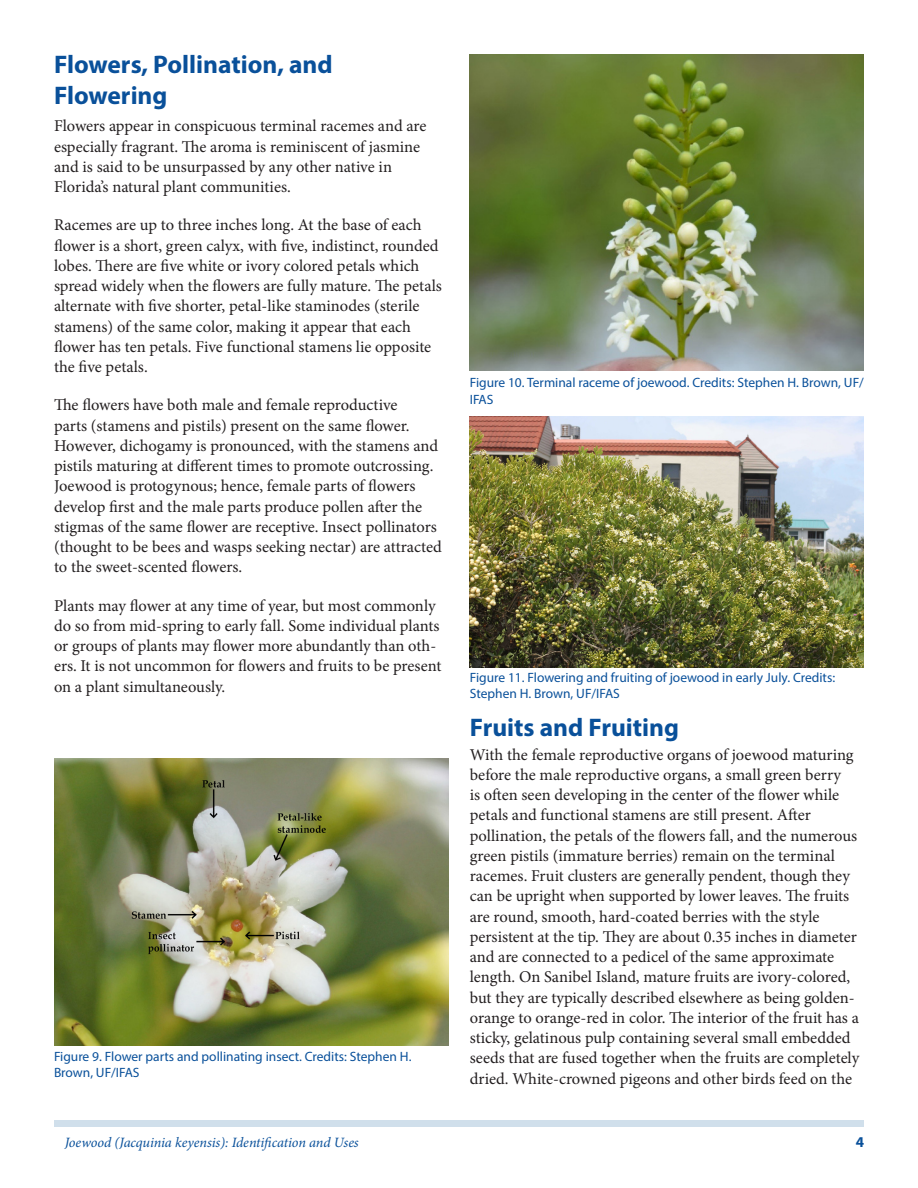
<style>
.page{position:relative;width:918px;height:1188px;background:#fff}
.page>*{position:absolute;margin:0;border:0;box-sizing:border-box;transform-origin:0 0}
.Paragraph{font:700 25.5px/30.6px "Myriad Pro";color:#09509a}
.SectionHeading0{font:700 25.5px "Myriad Pro";color:#09509a}
.Paragraph-2{font:16.5px/20.2px "Minion Pro";letter-spacing:-.005em;color:#231f20}
.t1{font:700 15px "Myriad Pro";color:#09509a}
.RunningTitleItalics{font:italic 14.25px "Minion Pro";letter-spacing:-.005em;color:#09509a}
.FigureCaption{font:13.5px/16.5px "Myriad Pro";color:#09509a}
</style>
<div class="page">
<div style="left:54px;top:1120px;width:810px;height:7px;background:#d0dfeb"></div>
<img style="left:54px;top:758px;width:394px;height:287px">
<img style="left:470px;top:54px;width:394px;height:316px">
<img style="left:470px;top:417px;width:394px;height:250px">
<p class="Paragraph" style="left:54px;top:48px;width:280px">Flowers, Pollination, and<br>Flowering</p>
<p class="Paragraph-2" style="left:54px;top:116px;width:374px">Flowers appear in conspicuous terminal racemes and are especially fragrant. The aroma is reminiscent of jasmine and is said to be unsurpassed by any other native in Florida’s natural plant communities.</p>
<p class="Paragraph-2" style="left:54px;top:215px;width:389px">Racemes are up to three inches long. At the base of each flower is a short, green calyx, with five, indistinct, rounded lobes. There are five white or ivory colored petals which spread widely when the flowers are fully mature. The petals alternate with five shorter, petal-like staminodes (sterile stamens) of the same color, making it appear that each flower has ten petals. Five functional stamens lie opposite the five petals.</p>
<p class="Paragraph-2" style="left:54px;top:395px;width:390px">The flowers have both male and female reproductive<br>parts (stamens and pistils) present on the same flower.<br>However, dichogamy is pronounced, with the stamens and pistils maturing at different times to promote outcrossing.<br>Joewood is protogynous; hence, female parts of flowers develop first and the male parts produce pollen after the stigmas of the same flower are receptive. Insect pollinators (thought to be bees and wasps seeking nectar) are attracted to the sweet-scented flowers.</p>
<p class="Paragraph-2" style="left:54px;top:595px;width:389px">Plants may flower at any time of year, but most commonly do so from mid-spring to early fall. Some individual plants or groups of plants may flower more abundantly than oth&shy;ers. It is not uncommon for flowers and fruits to be present on a plant simultaneously.</p>
<p class="FigureCaption" style="left:54px;top:1048px;width:359px">Figure 9. Flower parts and pollinating insect. Credits: Stephen H.<br>Brown, UF/IFAS</p>
<p class="FigureCaption" style="left:470px;top:374px;width:396px">Figure 10. Terminal raceme of joewood. Credits: Stephen H. Brown, UF/<br>IFAS</p>
<p class="FigureCaption" style="left:470px;top:669px;width:367px">Figure 11. Flowering and fruiting of joewood in early July. Credits:<br>Stephen H. Brown, UF/IFAS</p>
<p class="SectionHeading0" style="left:470px;top:711px;width:211px">Fruits and Fruiting</p>
<p class="Paragraph-2" style="left:470px;top:744px;width:391px">With the female reproductive organs of joewood maturing before the male reproductive organs, a small green berry<br>is often seen developing in the center of the flower while petals and functional stamens are still present. After pollination, the petals of the flowers fall, and the numerous green pistils (immature berries) remain on the terminal racemes. Fruit clusters are generally pendent, though they can be upright when supported by lower leaves. The fruits are round, smooth, hard-coated berries with the style persistent at the tip. They are about 0.35 inches in diameter and are connected to a pedicel of the same approximate length. On Sanibel Island, mature fruits are ivory-colored, but they are typically described elsewhere as being golden&shy;orange to orange-red in color. The interior of the fruit has a sticky, gelatinous pulp containing several small embedded seeds that are fused together when the fruits are completely dried. White-crowned pigeons and other birds feed on the</p>
<p class="RunningTitleItalics" style="left:65px;top:1133px;width:295px">Joewood (Jacquinia keyensis): Identification and Uses</p>
<p class="t1" style="left:856px;top:1133px;width:10px">4</p>
</div>
